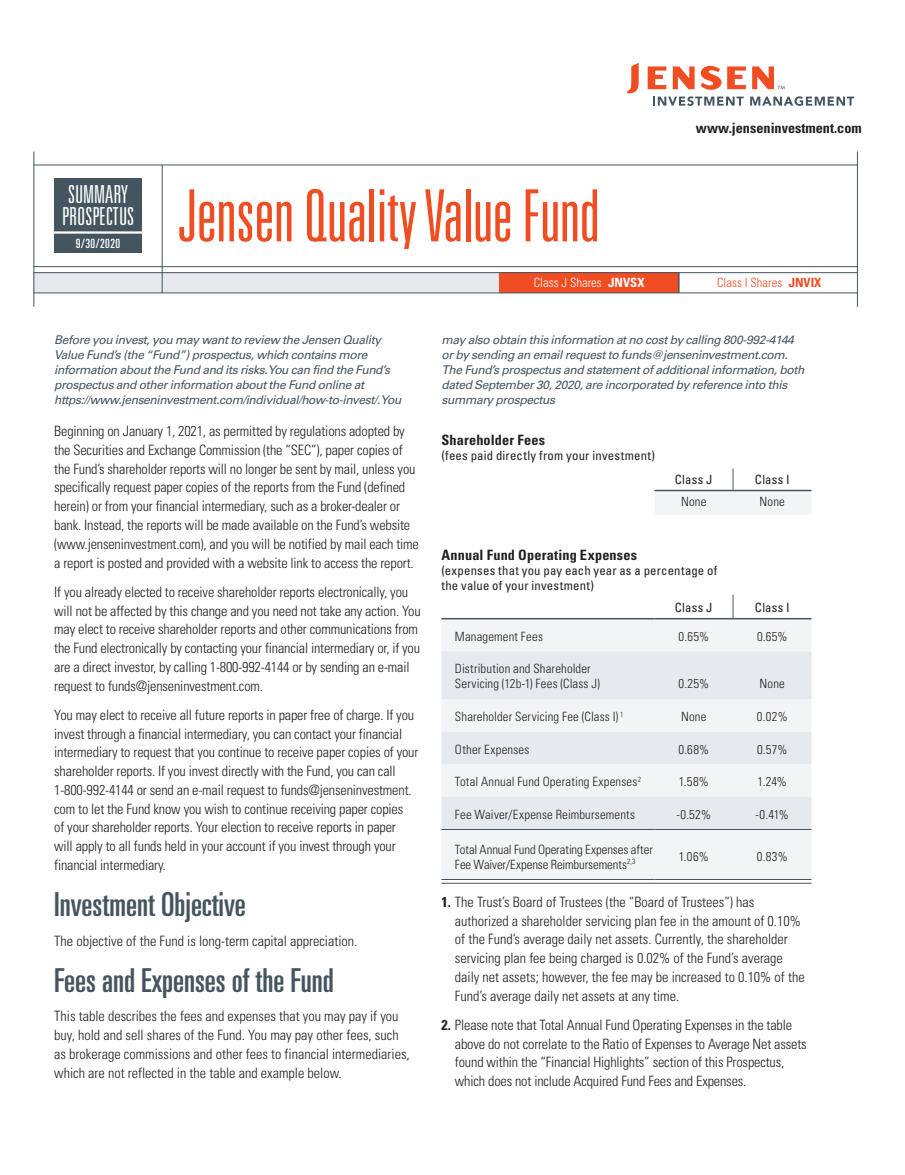
<style>
.page{position:relative;width:905px;height:1175px;background:#fff}
.page>*{position:absolute;margin:0;border:0;box-sizing:border-box;transform-origin:0 0}
.t1{font:300 ultra-condensed 72px "Univers LT Std";letter-spacing:-.005em;color:#f04d22}
.t2{font:ultra-condensed 33px "Univers LT Std";color:#45555f}
.t3{font:300 ultra-condensed 24.75px/22.5px "Univers LT Std";color:#fff}
.t4{font:300 condensed 14.25px/18.8px "Univers LT Std";letter-spacing:-.01em;color:#231f20}
.t5{font:700 condensed 14.25px "Univers LT Std";letter-spacing:.01em;color:#231f20}
.t6{font:300 condensed 12.75px/15px "Univers LT Std";letter-spacing:.01em;color:#231f20}
.t7{font:condensed 12.75px/15.3px "Univers LT Std";letter-spacing:.015em;color:#231f20}
.t8{font:300 condensed 12.75px "Univers LT Std";color:#f04d22}
.t9{font:300 condensed 12.75px "Univers LT Std";color:#fff}
.t10{font:ultra-condensed 12.75px "Univers LT Std";letter-spacing:.035em;color:#fff}
.t11{font:italic 12px/15px "Univers LT Std";letter-spacing:-.03em;color:#45555f}
.s1{font-weight:700}
</style>
<div class="page">
<div style="left:499px;top:273px;width:179px;height:20px;background:#f04d22"></div>
<div style="left:34px;top:273px;width:465px;height:20px;background:#e6e9ed"></div>
<hr style="left:34px;top:165px;width:823px;height:1px;background:#45555f">
<svg style="left:627px;top:63px;width:11px;height:30px"></svg>
<svg style="left:700px;top:66px;width:21px;height:24px"></svg>
<svg style="left:727px;top:66px;width:18px;height:23px"></svg>
<svg style="left:647px;top:66px;width:19px;height:23px"></svg>
<svg style="left:672px;top:66px;width:22px;height:23px"></svg>
<svg style="left:653px;top:96px;width:90px;height:10px"></svg>
<svg style="left:750px;top:96px;width:104px;height:10px"></svg>
<svg style="left:752px;top:66px;width:32px;height:23px"></svg>
<hr style="left:33px;top:151px;width:1px;height:156px;background:#45555f">
<hr style="left:34px;top:266px;width:823px;height:1px;background:#45555f">
<hr style="left:162px;top:165px;width:1px;height:128px;background:#45555f">
<div style="left:54px;top:179px;width:88px;height:74px;background:#45555f"></div>
<hr style="left:53px;top:231px;width:90px;height:3px;background:#fff">
<svg style="left:678px;top:273px;width:1px;height:19px"></svg>
<hr style="left:857px;top:151px;width:1px;height:156px;background:#45555f">
<hr style="left:34px;top:272px;width:823px;height:1px;background:#45555f">
<svg style="left:441px;top:491px;width:370px;height:388px"></svg>
<svg style="left:441px;top:651px;width:370px;height:178px;fill:#e6e9ed"></svg>
<svg style="left:441px;top:882px;width:213px;height:1px"></svg>
<svg style="left:654px;top:882px;width:79px;height:1px"></svg>
<svg style="left:733px;top:882px;width:78px;height:1px"></svg>
<hr style="left:654px;top:490px;width:79px;height:1px;background:#45555f">
<hr style="left:733px;top:490px;width:78px;height:1px;background:#45555f">
<hr style="left:441px;top:618px;width:213px;height:1px;background:#45555f">
<hr style="left:654px;top:618px;width:79px;height:1px;background:#45555f">
<hr style="left:733px;top:618px;width:78px;height:1px;background:#45555f">
<hr style="left:441px;top:829px;width:213px;height:1px;background:#45555f">
<hr style="left:654px;top:829px;width:79px;height:1px;background:#45555f">
<hr style="left:733px;top:829px;width:78px;height:1px;background:#45555f">
<hr style="left:441px;top:879px;width:213px;height:1px;background:#45555f">
<hr style="left:441px;top:883px;width:213px;height:1px;background:#45555f">
<hr style="left:654px;top:879px;width:79px;height:1px;background:#45555f">
<hr style="left:654px;top:883px;width:79px;height:1px;background:#45555f">
<hr style="left:733px;top:879px;width:78px;height:1px;background:#45555f">
<hr style="left:733px;top:883px;width:78px;height:1px;background:#45555f">
<svg style="left:732px;top:594px;width:1px;height:24px"></svg>
<svg style="left:732px;top:468px;width:1px;height:22px"></svg>
<hr style="left:34px;top:292px;width:823px;height:1px;background:#45555f">
<h3 class="t3" style="left:62px;top:183px;width:74px">SUMMARY<br>PROSPECTUS</h3>
<p class="t10" style="left:76px;top:236px;width:46px">9/30/2020</p>
<h1 class="t1" style="left:178px;top:178px;width:423px">Jensen Quality Value Fund</h1>
<p class="t9" style="left:534px;top:275px;width:112px">Class J Shares <span class="s1">JNVSX</span></p>
<p class="t5" style="left:696px;top:120px;width:167px">www.jenseninvestment.com</p>
<p class="t8" style="left:717px;top:275px;width:106px">Class I Shares <span class="s1">JNVIX</span></p>
<p class="t11" style="left:54px;top:333px;width:348px">Before you invest, you may want to review the Jensen Quality Value Fund’s (the “Fund”) prospectus, which contains more information about the Fund and its risks. You can find the Fund’s prospectus and other information about the Fund online at https://www.jenseninvestment.com/individual/how-to-invest/. You</p>
<p class="t11" style="left:441px;top:333px;width:364px">may also obtain this information at no cost by calling 800-992-4144 or by sending an email request to funds@jenseninvestment.com.<br>The Fund’s prospectus and statement of additional information, both dated September 30, 2020, are incorporated by reference into this summary prospectus</p>
<p class="t4" style="left:54px;top:422px;width:366px">Beginning on January 1, 2021, as permitted by regulations adopted by the Securities and Exchange Commission (the “SEC”), paper copies of the Fund’s shareholder reports will no longer be sent by mail, unless you specifically request paper copies of the reports from the Fund (defined herein) or from your financial intermediary, such as a broker-dealer or bank. Instead, the reports will be made available on the Fund’s website (www.jenseninvestment.com), and you will be notified by mail each time a report is posted and provided with a website link to access the report.</p>
<p class="t4" style="left:54px;top:582px;width:368px">If you already elected to receive shareholder reports electronically, you will not be affected by this change and you need not take any action. You may elect to receive shareholder reports and other communications from the Fund electronically by contacting your financial intermediary or, if you are a direct investor, by calling 1-800-992-4144 or by sending an e-mail request to funds@jenseninvestment.com.</p>
<p class="t4" style="left:54px;top:705px;width:366px">You may elect to receive all future reports in paper free of charge. If you invest through a financial intermediary, you can contact your financial intermediary to request that you continue to receive paper copies of your shareholder reports. If you invest directly with the Fund, you can call 1-800-992-4144 or send an e-mail request to funds@jenseninvestment. com to let the Fund know you wish to continue receiving paper copies<br>of your shareholder reports. Your election to receive reports in paper<br>will apply to all funds held in your account if you invest through your financial intermediary.</p>
<h2 class="t2" style="left:54px;top:886px;width:193px">Investment Objective</h2>
<p class="t4" style="left:54px;top:931px;width:305px">The objective of the Fund is long-term capital appreciation.</p>
<h2 class="t2" style="left:54px;top:961px;width:281px">Fees and Expenses of the Fund</h2>
<p class="t4" style="left:54px;top:1007px;width:357px">This table describes the fees and expenses that you may pay if you buy, hold and sell shares of the Fund. You may pay other fees, such as brokerage commissions and other fees to financial intermediaries, which are not reflected in the table and example below.</p>
<p class="t5" style="left:441px;top:431px;width:105px">Shareholder Fees</p>
<p class="t7" style="left:441px;top:447px;width:215px">(fees paid directly from your investment)</p>
<p class="t7" style="left:674px;top:472px;width:39px">Class J</p>
<p class="t7" style="left:755px;top:472px;width:36px">Class I</p>
<p class="t6" style="left:681px;top:494px;width:27px">None</p>
<p class="t6" style="left:759px;top:494px;width:27px">None</p>
<p class="t5" style="left:441px;top:546px;width:197px">Annual Fund Operating Expenses</p>
<p class="t7" style="left:441px;top:562px;width:277px">(expenses that you pay each year as a percentage of the value of your investment)</p>
<p class="t7" style="left:674px;top:600px;width:39px">Class J</p>
<p class="t7" style="left:755px;top:600px;width:36px">Class I</p>
<p class="t6" style="left:455px;top:628px;width:89px">Management Fees</p>
<p class="t6" style="left:678px;top:628px;width:32px">0.65%</p>
<p class="t6" style="left:757px;top:628px;width:32px">0.65%</p>
<p class="t6" style="left:455px;top:661px;width:146px">Distribution and Shareholder<br>Servicing (12b-1) Fees (Class J)</p>
<p class="t6" style="left:678px;top:676px;width:32px">0.25%</p>
<p class="t6" style="left:759px;top:676px;width:27px">None</p>
<p class="t6" style="left:455px;top:709px;width:170px">Shareholder Servicing Fee (Class I) <sup>1</sup></p>
<p class="t6" style="left:681px;top:709px;width:27px">None</p>
<p class="t6" style="left:757px;top:709px;width:32px">0.02%</p>
<p class="t6" style="left:455px;top:741px;width:76px">Other Expenses</p>
<p class="t6" style="left:678px;top:741px;width:32px">0.68%</p>
<p class="t6" style="left:757px;top:741px;width:32px">0.57%</p>
<p class="t6" style="left:455px;top:774px;width:188px">Total Annual Fund Operating Expenses<sup>2</sup></p>
<p class="t6" style="left:678px;top:774px;width:32px">1.58%</p>
<p class="t6" style="left:757px;top:774px;width:31px">1.24%</p>
<p class="t6" style="left:455px;top:807px;width:182px">Fee Waiver/Expense Reimbursements</p>
<p class="t6" style="left:676px;top:807px;width:36px">-0.52%</p>
<p class="t6" style="left:755px;top:807px;width:35px">-0.41%</p>
<p class="t6" style="left:455px;top:841px;width:199px">Total Annual Fund Operating Expenses after<br>Fee Waiver/Expense Reimbursements<sup>2,3</sup></p>
<p class="t6" style="left:678px;top:849px;width:32px">1.06%</p>
<p class="t6" style="left:756px;top:849px;width:32px">0.83%</p>
<p class="t4" style="left:455px;top:892px;width:351px;text-indent:-13px"><span class="s1">1.</span> The Trust’s Board of Trustees (the “Board of Trustees”) has authorized a shareholder servicing plan fee in the amount of 0.10% of the Fund’s average daily net assets. Currently, the shareholder servicing plan fee being charged is 0.02% of the Fund’s average daily net assets; however, the fee may be increased to 0.10% of the Fund’s average daily net assets at any time.</p>
<p class="t4" style="left:455px;top:1015px;width:353px;text-indent:-13px"><span class="s1">2.</span> Please note that Total Annual Fund Operating Expenses in the table above do not correlate to the Ratio of Expenses to Average Net assets found within the “Financial Highlights” section of this Prospectus, which does not include Acquired Fund Fees and Expenses.</p>
</div>
